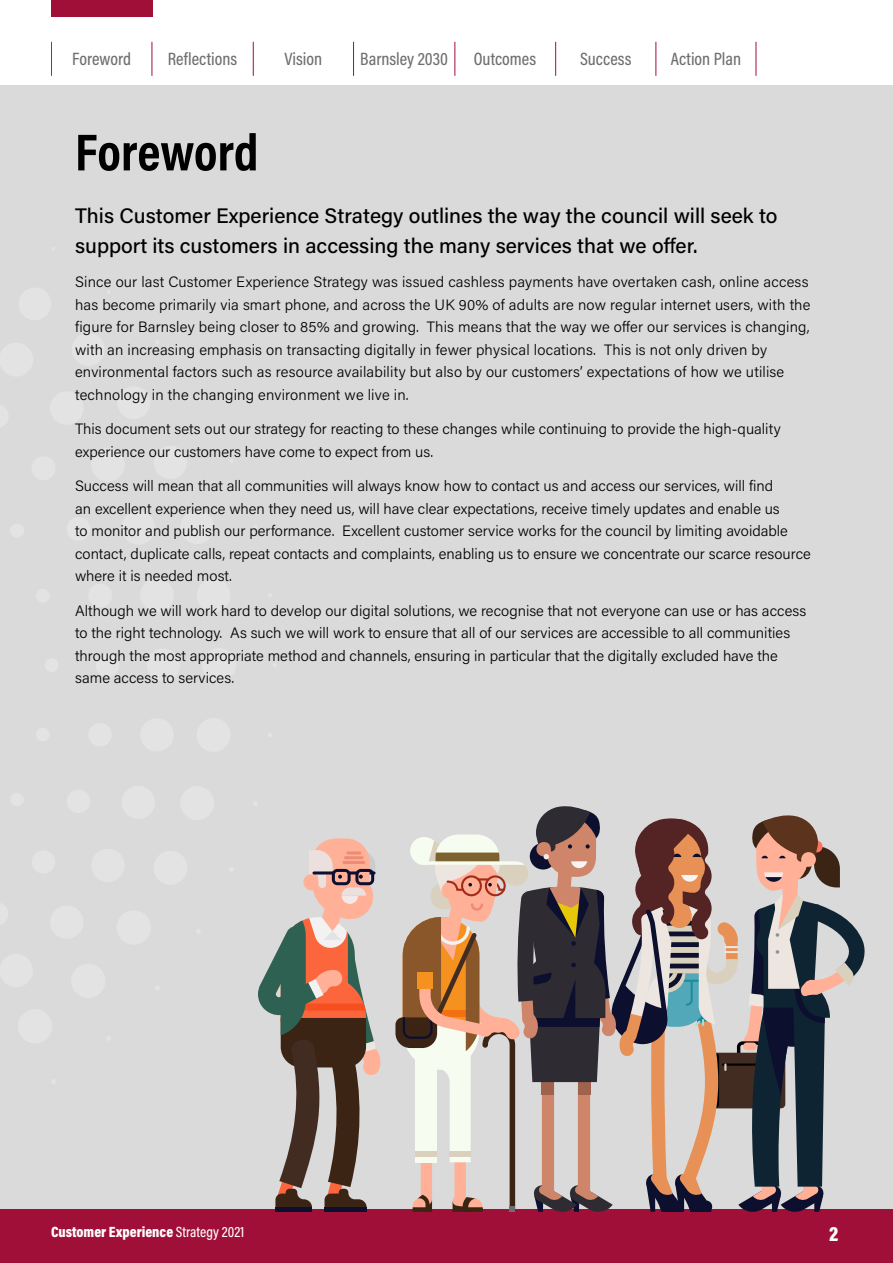
<style>
.page{position:relative;width:893px;height:1263px;background:#fff}
.page>*{position:absolute;margin:0;border:0;box-sizing:border-box;transform-origin:0 0}
.t1{font:700 52.5px "Acumin Pro Cond";color:#000}
.t2{font:500 21px/30px "Acumin Pro";color:#000}
.t3{font:900 21px "Acumin Pro Cond";color:#fff}
.t4{font:500 18px "Acumin Pro Cond";color:#706f6f}
.t5{font:300 15px/22.5px "Acumin Pro";color:#000}
.t6{font:900 15px "Acumin Pro Cond";color:#fff}
.s1{font-family:"Arial";font-weight:400}
.s2{font-weight:500}
</style>
<div class="page">
<div style="left:0;top:191px;width:893px;height:1072px;background:#a00f37"></div>
<div style="left:0;top:85px;width:893px;height:1124px;background:#dadada"></div>
<hr style="left:51px;top:42px;width:1px;height:34px;background:#a00f37">
<hr style="left:152px;top:42px;width:1px;height:34px;background:#a00f37">
<hr style="left:253px;top:42px;width:1px;height:34px;background:#a00f37">
<hr style="left:353px;top:42px;width:1px;height:34px;background:#a00f37">
<hr style="left:454px;top:42px;width:1px;height:34px;background:#a00f37">
<hr style="left:555px;top:42px;width:1px;height:34px;background:#a00f37">
<hr style="left:655px;top:42px;width:1px;height:34px;background:#a00f37">
<hr style="left:756px;top:42px;width:1px;height:34px;background:#a00f37">
<div style="left:51px;top:0;width:101px;height:16px;background:#a00f37"></div>
<div style="left:45px;top:658px;width:14px;height:14px;background:#e3e3e3;border-radius:50%"></div>
<div style="left:10px;top:524px;width:14px;height:14px;background:#e3e3e3;border-radius:50%"></div>
<div style="left:36px;top:589px;width:14px;height:14px;background:#e3e3e3;border-radius:50%"></div>
<div style="left:31px;top:456px;width:25px;height:24px;background:#e3e3e3;border-radius:50%"></div>
<div style="left:0;top:343px;width:33px;height:34px;background:#e3e3e3;border-radius:50%"></div>
<div style="left:19px;top:287px;width:32px;height:33px;background:#e3e3e3;border-radius:50%"></div>
<div style="left:50px;top:391px;width:34px;height:34px;background:#e3e3e3;border-radius:50%"></div>
<div style="left:72px;top:333px;width:33px;height:33px;background:#e3e3e3;border-radius:50%"></div>
<div style="left:117px;top:386px;width:33px;height:33px;background:#e3e3e3;border-radius:50%"></div>
<div style="left:67px;top:517px;width:23px;height:24px;background:#e3e3e3;border-radius:50%"></div>
<div style="left:91px;top:448px;width:34px;height:34px;background:#e3e3e3;border-radius:50%"></div>
<div style="left:121px;top:511px;width:34px;height:34px;background:#e3e3e3;border-radius:50%"></div>
<div style="left:154px;top:446px;width:33px;height:33px;background:#e3e3e3;border-radius:50%"></div>
<div style="left:180px;top:510px;width:34px;height:34px;background:#e3e3e3;border-radius:50%"></div>
<div style="left:197px;top:578px;width:33px;height:34px;background:#e3e3e3;border-radius:50%"></div>
<div style="left:140px;top:578px;width:34px;height:34px;background:#e3e3e3;border-radius:50%"></div>
<div style="left:88px;top:584px;width:24px;height:23px;background:#e3e3e3;border-radius:50%"></div>
<div style="left:202px;top:648px;width:34px;height:34px;background:#e3e3e3;border-radius:50%"></div>
<div style="left:147px;top:648px;width:33px;height:34px;background:#e3e3e3;border-radius:50%"></div>
<div style="left:96px;top:653px;width:23px;height:24px;background:#e3e3e3;border-radius:50%"></div>
<svg style="left:395px;top:806px;width:470px;height:406px"></svg>
<div style="left:417px;top:972px;width:16px;height:17px;background:#f5911f"></div>
<div style="left:417px;top:951px;width:16px;height:21px;background:#8a572b"></div>
<svg style="left:258px;top:838px;width:123px;height:374px"></svg>
<div style="left:36px;top:727px;width:14px;height:14px;background:#e3e3e3;border-radius:50%"></div>
<div style="left:10px;top:793px;width:14px;height:13px;background:#e3e3e3;border-radius:50%"></div>
<div style="left:88px;top:723px;width:24px;height:23px;background:#e3e3e3;border-radius:50%"></div>
<div style="left:67px;top:789px;width:23px;height:24px;background:#e3e3e3;border-radius:50%"></div>
<div style="left:32px;top:850px;width:23px;height:24px;background:#e3e3e3;border-radius:50%"></div>
<div style="left:140px;top:718px;width:34px;height:34px;background:#e3e3e3;border-radius:50%"></div>
<div style="left:122px;top:786px;width:33px;height:33px;background:#e3e3e3;border-radius:50%"></div>
<div style="left:91px;top:849px;width:34px;height:33px;background:#e3e3e3;border-radius:50%"></div>
<div style="left:50px;top:905px;width:34px;height:34px;background:#e3e3e3;border-radius:50%"></div>
<div style="left:0;top:954px;width:33px;height:33px;background:#e3e3e3;border-radius:50%"></div>
<div style="left:197px;top:718px;width:34px;height:34px;background:#e3e3e3;border-radius:50%"></div>
<div style="left:180px;top:786px;width:34px;height:34px;background:#e3e3e3;border-radius:50%"></div>
<div style="left:153px;top:851px;width:34px;height:34px;background:#e3e3e3;border-radius:50%"></div>
<div style="left:117px;top:910px;width:34px;height:35px;background:#e3e3e3;border-radius:50%"></div>
<div style="left:71px;top:964px;width:34px;height:34px;background:#e3e3e3;border-radius:50%"></div>
<div style="left:18px;top:1009px;width:34px;height:34px;background:#e3e3e3;border-radius:50%"></div>
<p class="t4" style="left:72px;top:47px;width:60px">Foreword</p>
<p class="t4" style="left:168px;top:47px;width:71px">Reflections</p>
<p class="t4" style="left:284px;top:47px;width:39px">Vision</p>
<p class="t4" style="left:360px;top:47px;width:89px">Barnsley 2030</p>
<p class="t4" style="left:474px;top:47px;width:64px">Outcomes</p>
<p class="t4" style="left:580px;top:47px;width:53px">Success</p>
<p class="t4" style="left:671px;top:47px;width:72px">Action Plan</p>
<h2 class="t1" style="left:75px;top:118px;width:185px">Foreword</h2>
<p class="t2" style="left:75px;top:200px;width:704px">This Customer Experience Strategy outlines the way the council will seek to support its customers in accessing the many services that we of<span class="s1">f</span>er.</p>
<p class="t5" style="left:75px;top:270px;width:737px">Since our last Customer Experience Strategy was issued cashless payments have overtaken cash, online access has become primarily via smart phone, and across the UK 90% of adults are now regular internet users, with the figure for Barnsley being closer to 85% and growing. This means that the way we ofer our services is changing, with an increasing emphasis on transacting digitally in fewer physical locations. This is not only driven by environmental factors such as resource availability but also by our customers’ expectations of how we utilise technology in the changing environment we live in.</p>
<p class="t5" style="left:75px;top:417px;width:707px">This document sets out our strategy for reacting to these changes while continuing to provide the high-quality experience our customers have come to expect from us.</p>
<p class="t5" style="left:75px;top:474px;width:737px">Success will mean that all communities will always know how to contact us and access our services, will find<br>an excellent experience when they need us, will have clear expectations, receive timely updates and enable us<br>to monitor and publish our performance. Excellent customer service works for the council by limiting avoidable contact, duplicate calls, repeat contacts and complaints, enabling us to ensure we concentrate our scarce resource where it is needed most.</p>
<p class="t5" style="left:75px;top:599px;width:733px">Although we will work hard to develop our digital solutions, we recognise that not everyone can use or has access to the right technology. As such we will work to ensure that all of our services are accessible to all communities through the most appropriate method and channels, ensuring in particular that the digitally excluded have the same access to services.</p>
<p class="t6" style="left:51px;top:1222px;width:195px">Customer Experience <span class="s2">Strategy 2021</span></p>
<h2 class="t3" style="left:829px;top:1220px;width:11px">2</h2>
</div>
